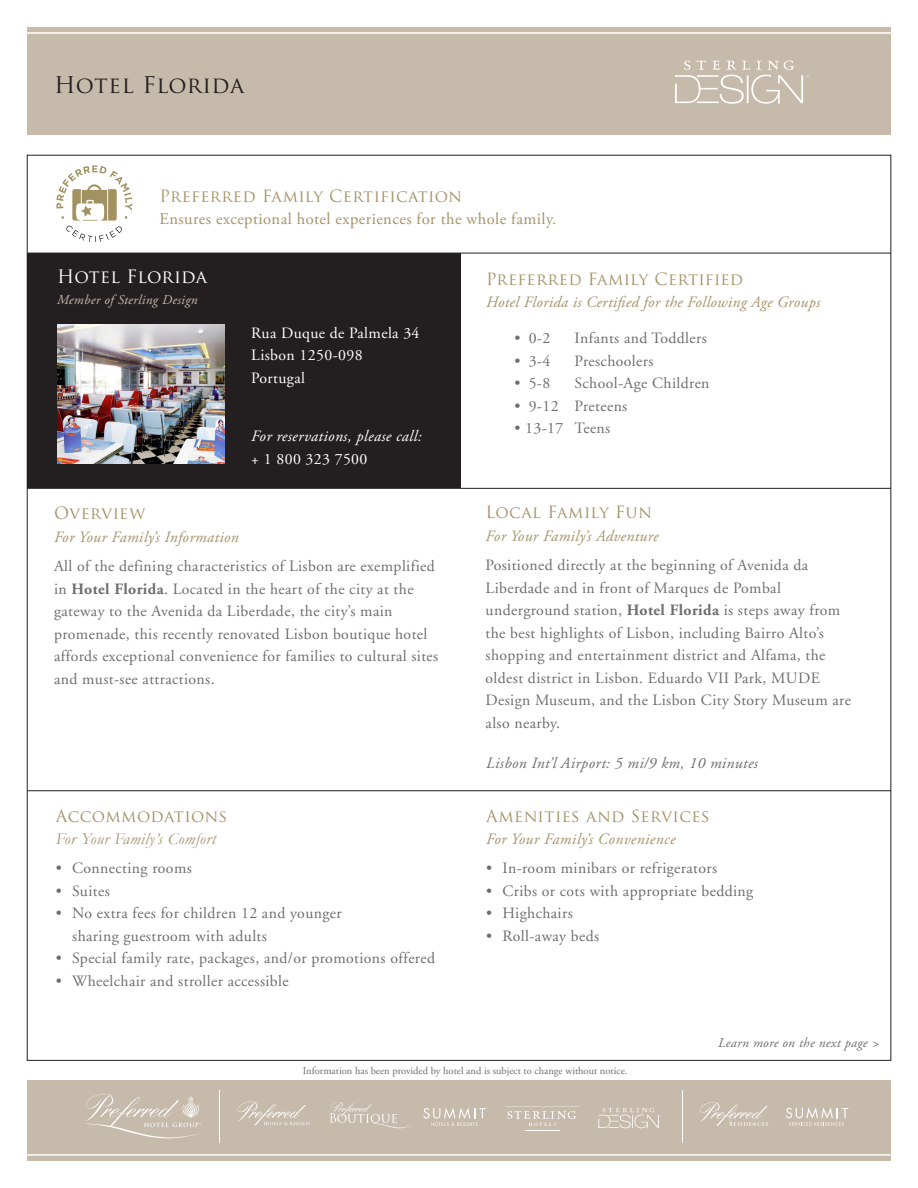
<style>
.page{position:relative;width:918px;height:1188px;background:#fff}
.page>*{position:absolute;margin:0;border:0;box-sizing:border-box;transform-origin:0 0}
.t1{font:22.5px "Trajan Pro";letter-spacing:.02em;color:#231f20}
.t2{font:18px "Trajan Pro";letter-spacing:.005em;color:#fff}
.t3{font:16.5px/22.5px "Adobe Garamond Pro";letter-spacing:.025em;color:#a69269}
.t4{font:16.5px "Trajan Pro";letter-spacing:.02em;color:#a69269}
.t5{font:italic 16.5px/22.5px "Garamond";letter-spacing:.03em;color:#a69269}
.t6{font:15.75px/22.5px "Adobe Garamond";letter-spacing:.025em;color:#6c6d70}
.t7{font:italic 15.75px "Adobe Garamond Pro";letter-spacing:.02em;color:#a69269}
.t8{font:15.75px "Adobe Garamond Pro";letter-spacing:.025em;color:#6c6d70}
.t9{font:15.75px "Adobe Garamond";letter-spacing:.025em;color:#fff}
.t10{font:italic 15.75px "Adobe Garamond";letter-spacing:.025em;color:#6c6d70}
.t11{font:italic 15.75px "Adobe Garamond Pro";letter-spacing:.025em;color:#fff}
.t12{font:15.75px "Adobe Garamond Pro";letter-spacing:.025em;color:#fff}
.t13{font:italic 13.5px "Adobe Garamond Pro";letter-spacing:.025em;color:#6c6d70}
.t14{font:italic 13.5px "Adobe Garamond Pro";letter-spacing:.025em;color:#c6baab}
.t15{font:10.5px "Adobe Garamond Pro";color:#6c6d70}
.s1{font-family:"Trajan Pro"}
.s2{font-weight:700}
.s3{font-family:"Trajan Pro";font-style:normal}
</style>
<div class="page">
<div style="left:27px;top:253px;width:434px;height:235px;background:#231f20"></div>
<hr style="left:27px;top:253px;width:864px;height:1px;background:#231f20">
<div style="left:27px;top:1080px;width:864px;height:81px;background:#c6baab"></div>
<hr style="left:27px;top:488px;width:864px;height:1px;background:#231f20">
<img style="left:57px;top:324px;width:167px;height:140px">
<hr style="left:27px;top:1154px;width:865px;height:2px;background:#fff">
<div style="left:27px;top:27px;width:864px;height:108px;background:#c6baab"></div>
<hr style="left:27px;top:32px;width:865px;height:2px;background:#fff">
<hr style="left:27px;top:790px;width:864px;height:1px;background:#231f20">
<svg style="left:675px;top:60px;width:134px;height:44px"></svg>
<svg style="left:56px;top:165px;width:76px;height:77px"></svg>
<hr style="left:219px;top:1091px;width:1px;height:52px;background:#fff">
<svg style="left:84px;top:1094px;width:117px;height:45px"></svg>
<hr style="left:525px;top:1130px;width:35px;height:1px;background:#fff">
<svg style="left:506px;top:1105px;width:74px;height:21px"></svg>
<hr style="left:682px;top:1091px;width:1px;height:52px;background:#fff">
<svg style="left:786px;top:1107px;width:65px;height:19px"></svg>
<svg style="left:423px;top:1108px;width:65px;height:18px"></svg>
<svg style="left:330px;top:1102px;width:81px;height:27px"></svg>
<svg style="left:238px;top:1101px;width:72px;height:24px"></svg>
<svg style="left:700px;top:1102px;width:70px;height:24px"></svg>
<svg style="left:598px;top:1108px;width:64px;height:20px"></svg>
<p class="t1" style="left:54px;top:70px;width:192px">Hotel Florida</p>
<p class="t3" style="left:159px;top:186px;width:398px"><span class="s1">Preferred Family Certification<br></span>Ensures exceptional hotel experiences for the whole family.</p>
<p class="t2" style="left:57px;top:266px;width:152px">Hotel Florida</p>
<p class="t14" style="left:57px;top:292px;width:142px">Member of Sterling Design</p>
<p class="t9" style="left:251px;top:324px;width:170px">Rua Duque de Palmela 34</p>
<p class="t9" style="left:251px;top:347px;width:113px">Lisbon 1250-098</p>
<p class="t9" style="left:251px;top:369px;width:55px">Portugal</p>
<p class="t11" style="left:251px;top:427px;width:172px">For reservations, please call:</p>
<p class="t12" style="left:251px;top:449px;width:118px">+ 1 800 323 7500</p>
<p class="t4" style="left:54px;top:503px;width:93px">Overview</p>
<p class="t7" style="left:54px;top:527px;width:186px">For Your Family’s Information</p>
<p class="t6" style="left:54px;top:555px;width:386px">All of the defining characteristics of Lisbon are exemplified in <span class="s2">Hotel Florida</span>. Located in the heart of the city at the gateway to the Avenida da Liberdade, the city’s main promenade, this recently renovated Lisbon boutique hotel affords exceptional convenience for families to cultural sites and must-see attractions.</p>
<p class="t5" style="left:56px;top:805px;width:173px"><span class="s3">Accommodations<br></span>For Your Family’s Comfort</p>
<p class="t6" style="left:56px;top:857px;width:138px">• Connecting rooms</p>
<p class="t6" style="left:56px;top:880px;width:56px">• Suites</p>
<p class="t6" style="left:72px;top:902px;width:271px;text-indent:-16px">• No extra fees for children 12 and younger sharing guestroom with adults</p>
<p class="t6" style="left:56px;top:947px;width:381px">• Special family rate, packages, and/or promotions offered</p>
<p class="t6" style="left:56px;top:970px;width:234px">• Wheelchair and stroller accessible</p>
<p class="t4" style="left:486px;top:268px;width:259px">Preferred Family Certified</p>
<p class="t7" style="left:486px;top:293px;width:336px">Hotel Florida is Certified for the Following Age Groups</p>
<p class="t8" style="left:514px;top:329px;width:37px">• 0-2</p>
<p class="t8" style="left:575px;top:329px;width:134px">Infants and Toddlers</p>
<p class="t8" style="left:514px;top:351px;width:37px">• 3-4</p>
<p class="t8" style="left:575px;top:351px;width:81px">Preschoolers</p>
<p class="t8" style="left:514px;top:374px;width:37px">• 5-8</p>
<p class="t8" style="left:575px;top:374px;width:137px">School-Age Children</p>
<p class="t8" style="left:514px;top:396px;width:114px">• 9-12 Preteens</p>
<p class="t8" style="left:514px;top:419px;width:97px">• 13-17 Teens</p>
<p class="t4" style="left:486px;top:502px;width:168px">Local Family Fun</p>
<p class="t7" style="left:486px;top:527px;width:175px">For Your Family’s Adventure</p>
<p class="t6" style="left:486px;top:554px;width:367px">Positioned directly at the beginning of Avenida da Liberdade and in front of Marques de Pombal underground station, <span class="s2">Hotel Florida</span> is steps away from the best highlights of Lisbon, including Bairro Alto’s shopping and entertainment district and Alfama, the oldest district in Lisbon. Eduardo VII Park, MUDE Design Museum, and the Lisbon City Story Museum are also nearby.</p>
<p class="t10" style="left:486px;top:755px;width:273px">Lisbon Int’l Airport: 5 mi/9 km, 10 minutes</p>
<p class="t4" style="left:486px;top:805px;width:225px">Amenities and Services</p>
<p class="t7" style="left:486px;top:830px;width:191px">For Your Family’s Convenience</p>
<p class="t6" style="left:486px;top:857px;width:233px">• In-room minibars or refrigerators</p>
<p class="t6" style="left:486px;top:880px;width:269px">• Cribs or cots with appropriate bedding</p>
<p class="t6" style="left:486px;top:902px;width:88px">• Highchairs</p>
<p class="t6" style="left:486px;top:925px;width:115px">• Roll-away beds</p>
<p class="t13" style="left:718px;top:1035px;width:163px">Learn more on the next page &gt;</p>
<p class="t15" style="left:303px;top:1064px;width:326px">Information has been provided by hotel and is subject to change without notice.</p>
</div>
